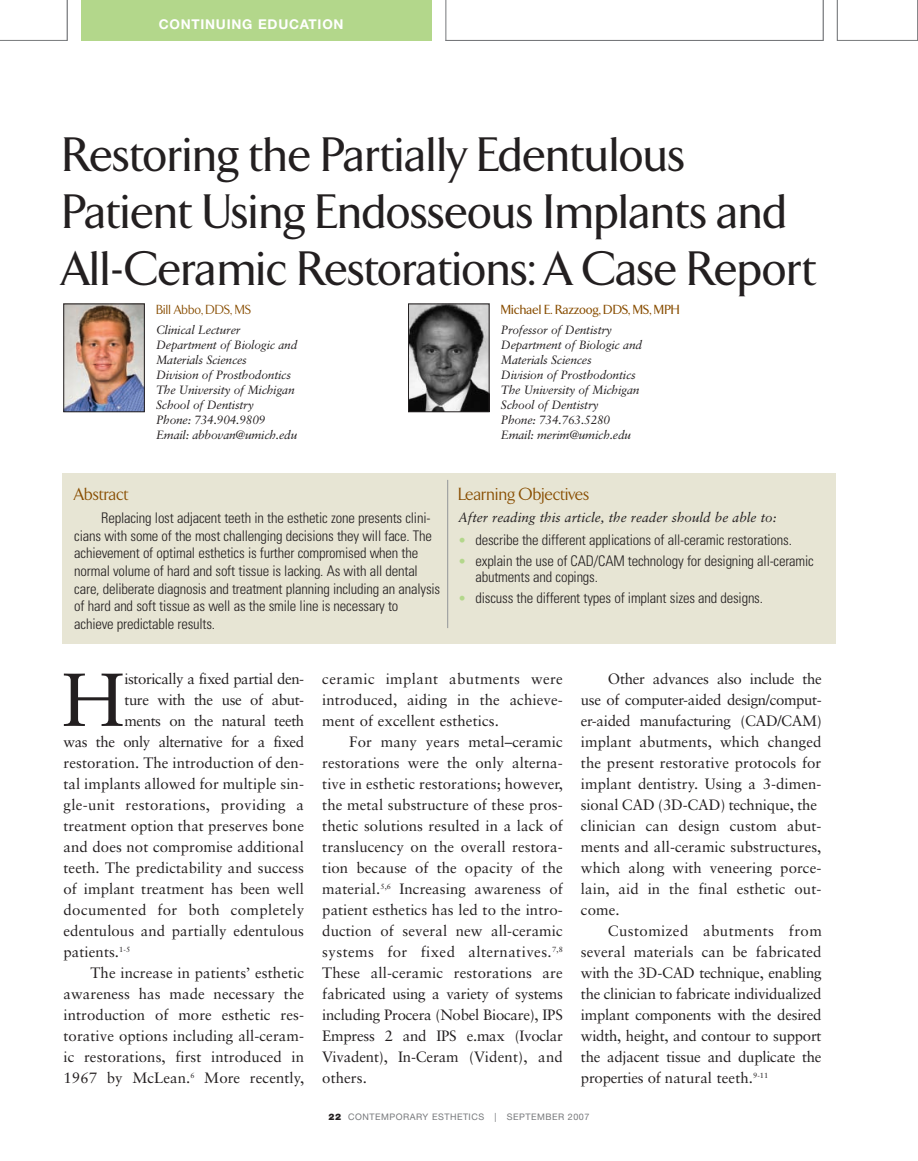
<style>
.page{position:relative;width:918px;height:1161px;background:#fff}
.page>*{position:absolute;margin:0;border:0;box-sizing:border-box;transform-origin:0 0}
.t1{font:75.15px "Sabon";color:#231f20}
.t2{font:500 49.5px/57px "TF Arrow";color:#231f20}
.t3{font:18px "TF Arrow";color:#884d00}
.t4{font:15px/21px "Sabon";letter-spacing:.005em;color:#231f20;text-align:justify}
.t5{font:15px "Sabon";letter-spacing:-.03em;color:#231f20}
.t6{font:15px "Sabon";letter-spacing:.03em;color:#231f20}
.t7{font:300 condensed 14.7px/17.7px "Univers";letter-spacing:-.015em;color:#231f20}
.t8{font:italic 13.5px "Sabon";color:#231f20}
.t9{font:500 13.5px "TF Arrow";color:#884d00}
.t10{font:700 13.5px "Helvetica Neue";letter-spacing:.055em;color:#fff}
.t11{font:13.5px "TF Arrow";color:#884d00}
.t12{font:italic 12px/15px "Sabon";letter-spacing:-.015em;color:#231f20}
.t13{font:9px "Helvetica Neue";letter-spacing:.055em;color:#76787b}
.s1{font-size:13.5px;color:#b3d78b}
.s2{font-weight:900;color:#231f20}
</style>
<div class="page">
<div style="left:81px;top:0;width:351px;height:41px;background:#b3d78b"></div>
<svg style="left:446px;top:0;width:378px;height:41px"></svg>
<svg style="left:0;top:0;width:68px;height:41px"></svg>
<svg style="left:837px;top:0;width:81px;height:41px"></svg>
<img style="left:66px;top:306px;width:77px;height:104px">
<div style="left:64px;top:304px;width:81px;height:108px;border:1px solid #231f20"></div>
<img style="left:410px;top:306px;width:77px;height:104px">
<div style="left:408px;top:304px;width:81px;height:108px;border:1px solid #231f20"></div>
<div style="left:62px;top:474px;width:774px;height:170px;background:#e7e5d4"></div>
<hr style="left:447px;top:480px;width:1px;height:148px;background:#939598">
<p class="t10" style="left:159px;top:16px;width:186px">CONTINUING EDUCATION</p>
<h2 class="t2" style="left:62px;top:130px;width:756px">Restoring the Partially Edentulous<br>Patient Using Endosseous Implants and<br>All-Ceramic Restorations: A Case Report</h2>
<p class="t11" style="left:156px;top:305px;width:97px">Bill Abbo, DDS, MS</p>
<p class="t12" style="left:156px;top:324px;width:143px">Clinical Lecturer<br>Department of Biologic and<br>Materials Sciences<br>Division of Prosthodontics<br>The University of Michigan<br>School of Dentistry<br>Phone: 734.904.9809<br>Email: abbovan@umich.edu</p>
<p class="t9" style="left:501px;top:305px;width:181px">Michael E. Razzoog, DDS, MS, MPH</p>
<p class="t12" style="left:501px;top:324px;width:143px">Professor of Dentistry<br>Department of Biologic and<br>Materials Sciences<br>Division of Prosthodontics<br>The University of Michigan<br>School of Dentistry<br>Phone: 734.763.5280<br>Email: merim@umich.edu</p>
<p class="t3" style="left:74px;top:487px;width:56px">Abstract</p>
<p class="t7" style="left:74px;top:510px;width:368px;text-indent:27px">Replacing lost adjacent teeth in the esthetic zone presents clini&shy;cians with some of the most challenging decisions they will face. The achievement of optimal esthetics is further compromised when the normal volume of hard and soft tissue is lacking. As with all dental care, deliberate diagnosis and treatment planning including an analysis of hard and soft tissue as well as the smile line is necessary to achieve predictable results.</p>
<p class="t3" style="left:458px;top:487px;width:133px">Learning Objectives</p>
<p class="t8" style="left:458px;top:512px;width:320px">After reading this article, the reader should be able to:</p>
<p class="t7" style="left:458px;top:532px;width:335px"><span class="s1">•</span> describe the different applications of all-ceramic restorations.</p>
<p class="t7" style="left:476px;top:553px;width:340px;line-height:16.5px;text-indent:-17px"><span class="s1">•</span> explain the use of CAD/CAM technology for designing all-ceramic abutments and copings.</p>
<p class="t7" style="left:458px;top:590px;width:306px"><span class="s1">•</span> discuss the different types of implant sizes and designs.</p>
<h1 class="t1" style="left:62px;top:669px;width:64px">H</h1>
<p class="t5" style="left:124px;top:673px;width:181px">istorically a fixed partial den-</p>
<p class="t5" style="left:124px;top:694px;width:181px">ture with the use of abut-</p>
<p class="t5" style="left:124px;top:715px;width:181px">ments on the natural teeth</p>
<p class="t5" style="left:64px;top:736px;width:242px">was the only alternative for a fixed</p>
<p class="t4" style="left:64px;top:753px;width:242px">restoration. The introduction of den-</p>
<p class="t4" style="left:64px;top:774px;width:242px">tal implants allowed for multiple sin-</p>
<p class="t4" style="left:64px;top:795px;width:242px">gle-unit restorations, providing a</p>
<p class="t4" style="left:64px;top:816px;width:242px">treatment option that preserves bone</p>
<p class="t4" style="left:64px;top:837px;width:242px">and does not compromise additional</p>
<p class="t4" style="left:64px;top:858px;width:242px">teeth. The predictability and success</p>
<p class="t4" style="left:64px;top:879px;width:242px">of implant treatment has been well</p>
<p class="t6" style="left:64px;top:904px;width:242px">documented for both completely</p>
<p class="t4" style="left:64px;top:921px;width:242px">edentulous and partially edentulous</p>
<p class="t4" style="left:64px;top:942px;width:68px">patients.<sup>1-5</sup></p>
<p class="t4" style="left:91px;top:963px;width:215px">The increase in patients’ esthetic</p>
<p class="t4" style="left:64px;top:984px;width:242px">awareness has made necessary the</p>
<p class="t4" style="left:64px;top:1005px;width:242px">introduction of more esthetic res-</p>
<p class="t4" style="left:64px;top:1026px;width:242px">torative options including all-ceram-</p>
<p class="t4" style="left:64px;top:1047px;width:242px">ic restorations, first introduced in</p>
<p class="t4" style="left:64px;top:1068px;width:242px">1967 by McLean.<sup>6</sup> More recently,</p>
<p class="t4" style="left:322px;top:669px;width:242px">ceramic implant abutments were introduced, aiding in the achieve&shy;ment of excellent esthetics.</p>
<p class="t4" style="left:322px;top:732px;width:242px;text-indent:27px">For many years metal–ceramic restorations were the only alterna&shy;tive in esthetic restorations; however, the metal substructure of these pros&shy;thetic solutions resulted in a lack of translucency on the overall restora&shy;tion because of the opacity of the material.<sup>5,6</sup> Increasing awareness of patient esthetics has led to the intro&shy;duction of several new all-ceramic systems for fixed alternatives.<sup>7,8<br></sup>These all-ceramic restorations are fabricated using a variety of systems including Procera (Nobel Biocare), IPS Empress 2 and IPS e.max (Ivoclar Vivadent), In-Ceram (Vident), and others.</p>
<p class="t4" style="left:581px;top:669px;width:242px;text-align:left;text-indent:27px">Other advances also include the use of computer-aided design/comput&shy;er-aided manufacturing (CAD/CAM) implant abutments, which changed the present restorative protocols for implant dentistry. Using a 3-dimen&shy;sional CAD (3D-CAD) technique, the clinician can design custom abut&shy;ments and all-ceramic substructures, which along with veneering porce&shy;lain, aid in the final esthetic out&shy;come.</p>
<p class="t4" style="left:581px;top:921px;width:242px;text-indent:27px">Customized abutments from several materials can be fabricated with the 3D-CAD technique, enabling the clinician to fabricate individualized implant components with the desired width, height, and contour to support the adjacent tissue and duplicate the properties of natural teeth.<sup>9-11</sup></p>
<p class="t13" style="left:328px;top:1114px;width:263px"><span class="s2">22</span> CONTEMPORARY ESTHETICS | SEPTEMBER 2007</p>
</div>
